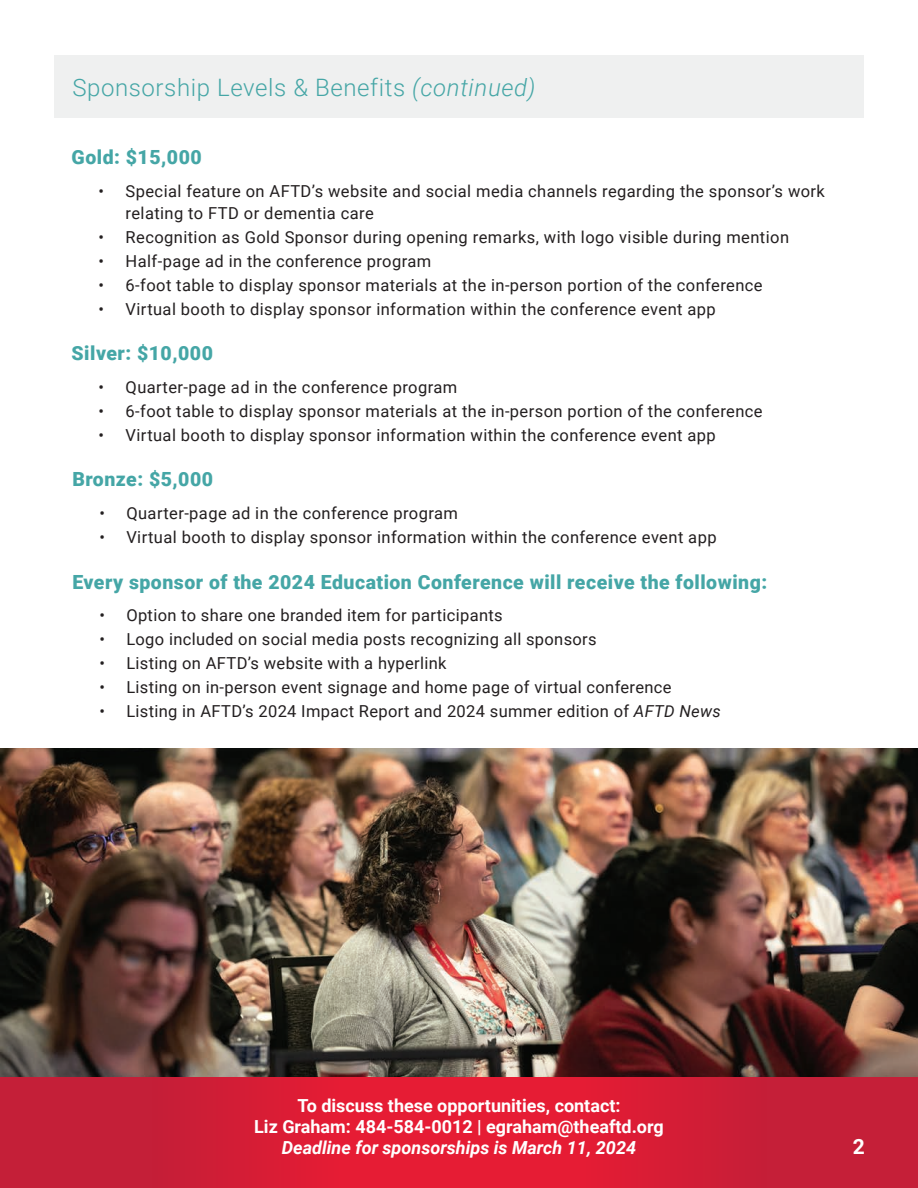
<style>
.page{position:relative;width:918px;height:1188px;background:#fff}
.page>*{position:absolute;margin:0;border:0;box-sizing:border-box;transform-origin:0 0}
.t1{font:300 24px "Roboto";letter-spacing:.025em;color:#45a6a6}
.t2{font:700 21px "Roboto";color:#fff}
.t3{font:900 19.5px "Roboto";letter-spacing:.025em;color:#45a6a6}
.t4{font:700 18px/21px "Roboto";color:#fff;text-align:center}
.t5{font:italic 700 18px "Roboto";color:#fff}
.t6{font:16.5px/22.5px "Roboto";letter-spacing:.025em;color:#231f20}
.s1{font-style:italic}
</style>
<div class="page">
<div style="left:0;top:1076px;width:459px;height:112px;background:linear-gradient(to right,#bc2039,#ec1b33)"></div>
<div style="left:459px;top:1076px;width:459px;height:111px;background:linear-gradient(to right,#ec1b33,#bd2039)"></div>
<div style="left:54px;top:55px;width:810px;height:63px;background:#eff0f0"></div>
<img style="left:0;top:748px;width:918px;height:328px">
<h1 class="t1" style="left:72px;top:70px;width:465px">Sponsorship Levels &amp; Benefits <span class="s1">(continued)</span></h1>
<p class="t3" style="left:72px;top:143px;width:132px">Gold: $15,000</p>
<p class="t6" style="left:126px;top:179px;width:701px;text-indent:-27px">• Special feature on AFTD’s website and social media channels regarding the sponsor’s work relating to FTD or dementia care</p>
<p class="t6" style="left:99px;top:225px;width:692px">• Recognition as Gold Sponsor during opening remarks, with logo visible during mention</p>
<p class="t6" style="left:99px;top:249px;width:334px">• Half-page ad in the conference program</p>
<p class="t6" style="left:99px;top:273px;width:666px">• 6-foot table to display sponsor materials at the in-person portion of the conference</p>
<p class="t6" style="left:99px;top:297px;width:619px">• Virtual booth to display sponsor information within the conference event app</p>
<p class="t3" style="left:72px;top:340px;width:143px">Silver: $10,000</p>
<p class="t6" style="left:99px;top:375px;width:360px">• Quarter-page ad in the conference program</p>
<p class="t6" style="left:99px;top:399px;width:666px">• 6-foot table to display sponsor materials at the in-person portion of the conference</p>
<p class="t6" style="left:99px;top:423px;width:619px">• Virtual booth to display sponsor information within the conference event app</p>
<p class="t3" style="left:72px;top:466px;width:142px">Bronze: $5,000</p>
<p class="t6" style="left:99px;top:502px;width:360px">• Quarter-page ad in the conference program</p>
<p class="t6" style="left:99px;top:526px;width:619px">• Virtual booth to display sponsor information within the conference event app</p>
<p class="t3" style="left:72px;top:569px;width:696px">Every sponsor of the 2024 Education Conference will receive the following:</p>
<p class="t6" style="left:99px;top:603px;width:405px">• Option to share one branded item for participants</p>
<p class="t6" style="left:99px;top:627px;width:499px">• Logo included on social media posts recognizing all sponsors</p>
<p class="t6" style="left:99px;top:651px;width:349px">• Listing on AFTD’s website with a hyperlink</p>
<p class="t6" style="left:99px;top:675px;width:574px">• Listing on in-person event signage and home page of virtual conference</p>
<p class="t6" style="left:99px;top:699px;width:623px">• Listing in AFTD’s 2024 Impact Report and 2024 summer edition of <span class="s1">AFTD News</span></p>
<p class="t4" style="left:254px;top:1094px;width:411px">To discuss these opportunities, contact:<br>Liz Graham: 484-584-0012 | egraham@theaftd.org</p>
<p class="t5" style="left:282px;top:1135px;width:356px">Deadline for sponsorships is March 11, 2024</p>
<p class="t2" style="left:853px;top:1132px;width:14px">2</p>
</div>
